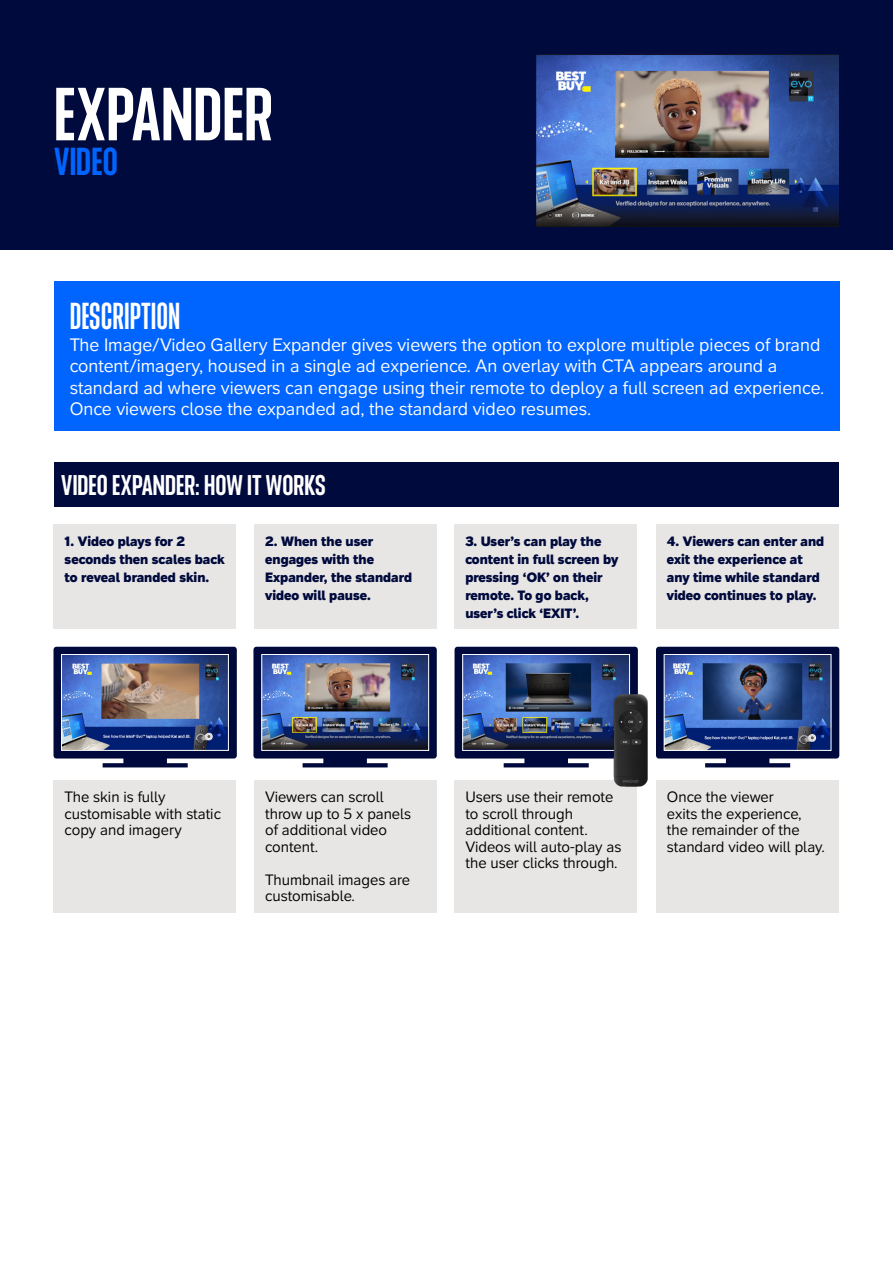
<style>
.page{position:relative;width:893px;height:1263px;background:#fff}
.page>*{position:absolute;margin:0;border:0;box-sizing:border-box;transform-origin:0 0}
.t1{font:700 semi-condensed 75px "Paramount Vista Sans";color:#fff}
.t2{font:700 semi-condensed 39px "Paramount Vista Sans";color:#0064ff}
.t3{font:condensed 37.5px "Paramount Vista Sans";color:#fff}
.t4{font:700 semi-condensed 28.5px "Paramount Vista Sans";color:#fff}
.t5{font:18px/21.6px "Peak Sans";color:#fff}
.t6{font:15px/16.5px "Peak Sans";color:#000}
.t7{font:900 13.5px/18px "Peak Sans";color:#000a3c}
</style>
<div class="page">
<div style="left:0;top:0;width:893px;height:249px;background:#000a3c"></div>
<img style="left:536px;top:54px;width:303px;height:172px">
<div style="left:55px;top:281px;width:785px;height:149px;background:#0064ff"></div>
<svg style="left:54px;top:647px;width:183px;height:120px"></svg>
<svg style="left:253px;top:647px;width:184px;height:120px"></svg>
<svg style="left:455px;top:647px;width:183px;height:120px;background:#343b63"></svg>
<svg style="left:656px;top:647px;width:183px;height:120px"></svg>
<img style="left:264px;top:656px;width:163px;height:92px">
<div style="left:262px;top:654px;width:167px;height:96px;border:1px solid #fff"></div>
<img style="left:465px;top:656px;width:163px;height:92px">
<div style="left:463px;top:654px;width:167px;height:96px;border:1px solid #fff"></div>
<img style="left:666px;top:656px;width:163px;height:92px">
<div style="left:664px;top:654px;width:167px;height:96px;border:1px solid #fff"></div>
<img style="left:63px;top:656px;width:163px;height:92px">
<div style="left:61px;top:654px;width:167px;height:96px;border:1px solid #fff"></div>
<div style="left:54px;top:462px;width:785px;height:45px;background:#000a3c"></div>
<div style="left:54px;top:524px;width:182px;height:105px;background:#e8e6e5"></div>
<div style="left:254px;top:524px;width:183px;height:105px;background:#e8e6e5"></div>
<div style="left:454px;top:524px;width:183px;height:105px;background:#e8e6e5"></div>
<div style="left:656px;top:524px;width:183px;height:105px;background:#e8e6e5"></div>
<div style="left:54px;top:780px;width:182px;height:132px;background:#e8e6e5"></div>
<div style="left:254px;top:780px;width:183px;height:132px;background:#e8e6e5"></div>
<div style="left:454px;top:780px;width:183px;height:132px;background:#e8e6e5"></div>
<div style="left:656px;top:780px;width:183px;height:132px;background:#e8e6e5"></div>
<img style="left:611px;top:692px;width:37px;height:95px">
<p class="t1" style="left:54px;top:75px;width:221px">EXPANDER</p>
<p class="t2" style="left:54px;top:141px;width:65px">VIDEO</p>
<p class="t3" style="left:70px;top:296px;width:112px">DESCRIPTION</p>
<p class="t5" style="left:70px;top:333px;width:756px">The Image/Video Gallery Expander gives viewers the option to explore multiple pieces of brand content/imagery, housed in a single ad experience. An overlay with CTA appears around a standard ad where viewers can engage using their remote to deploy a full screen ad experience.<br>Once viewers close the expanded ad, the standard video resumes.</p>
<p class="t4" style="left:61px;top:470px;width:266px">VIDEO EXPANDER: HOW IT WORKS</p>
<p class="t7" style="left:65px;top:532px;width:162px">1. Video plays for 2 seconds then scales back to reveal branded skin.</p>
<p class="t7" style="left:265px;top:532px;width:148px">2. When the user engages with the<br>Expander, the standard video will pause.</p>
<p class="t7" style="left:465px;top:532px;width:154px">3. User’s can play the content in full screen by pressing ‘OK’ on their remote. To go back, user’s click ‘EXIT’.</p>
<p class="t7" style="left:667px;top:532px;width:159px">4. Viewers can enter and exit the experience at any time while standard video continues to play.</p>
<p class="t6" style="left:65px;top:789px;width:158px">The skin is fully customisable with static copy and imagery</p>
<p class="t6" style="left:265px;top:789px;width:147px">Viewers can scroll throw up to 5 x panels of additional video content.</p>
<p class="t6" style="left:265px;top:871px;width:146px">Thumbnail images are customisable.</p>
<p class="t6" style="left:465px;top:789px;width:157px">Users use their remote to scroll through additional content.<br>Videos will auto-play as the user clicks through.</p>
<p class="t6" style="left:667px;top:789px;width:160px">Once the viewer<br>exits the experience, the remainder of the standard video will play.</p>
</div>
